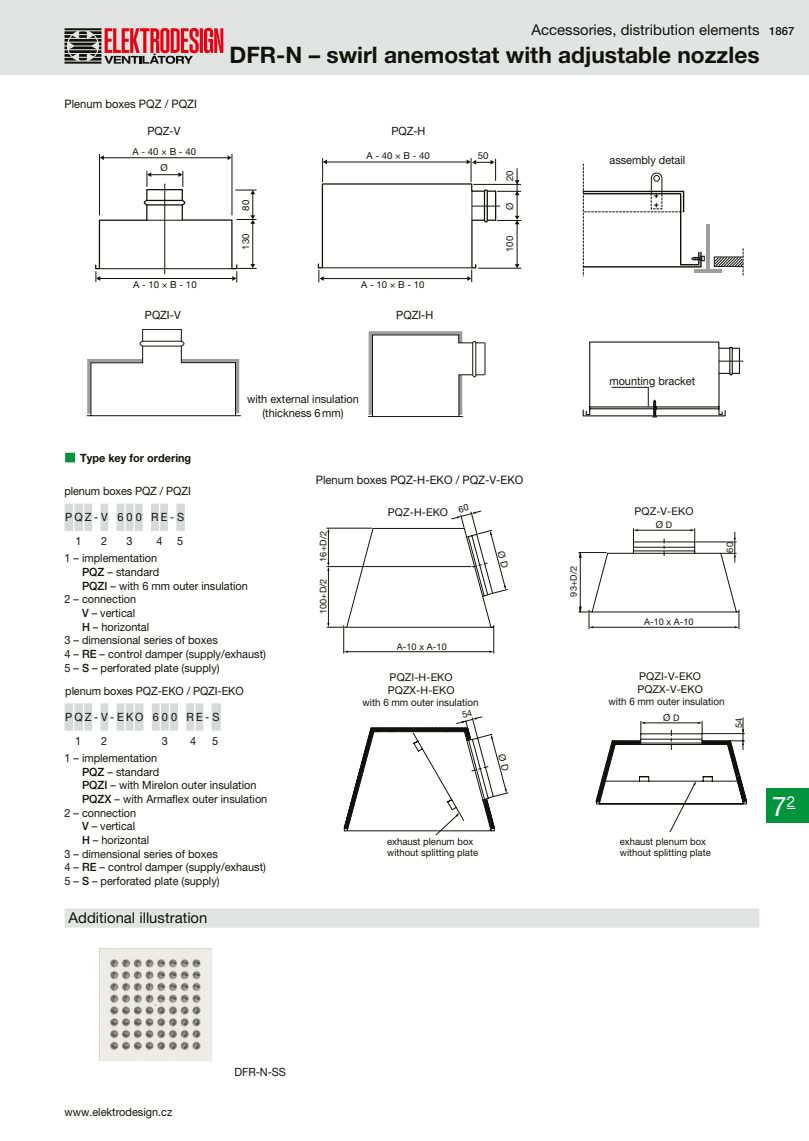
<style>
.page{position:relative;width:809px;height:1141px;background:#fff}
.page>*{position:absolute;margin:0;border:0;box-sizing:border-box;transform-origin:0 0}
.t1{font:27.12px "Helvetica Neue LT Pro";color:#fff}
.t2{font:700 22.75px "Helvetica Neue LT Pro";color:#12120d}
.t3{font:14.88px "Helvetica Neue LT Pro";color:#12120d}
.t4{font:11.72px "Helvetica Neue LT Pro";color:#12120d;scale:.96 1}
.t5{font:11.38px/13.7px "Helvetica Neue LT Pro";color:#12120d;text-align:center;scale:.96 1}
.t6{font:700 11.38px "Helvetica Neue LT Pro";color:#12120d;scale:.96 1}
.t7{font:11.38px/23.6px "Helvetica Neue LT Pro";letter-spacing:.2em;color:#12120d;scale:.96 1}
.t8{font:500 11.38px "Helvetica Neue LT Pro";color:#12120d}
.t9{font:10.67px/12.8px "Helvetica Neue LT Pro";letter-spacing:.01em;color:#12120d}
.t10{font:10.15px "Helvetica Neue LT Pro";color:#12120d;scale:.96 1}
.t11{font:9.97px/10.8px "Helvetica Neue LT Pro";color:#12120d;scale:.96 1}
.t12{font:9.62px "Helvetica Neue LT Pro";color:#12120d}
.t13{font:9.1px "Helvetica Neue LT Pro";letter-spacing:.01em;color:#12120d}
.s1{font-weight:500}
.s2{font-size:8.92px}
</style>
<div class="page">
<div style="left:0;top:0;width:809px;height:74px;background:#e2e3e3"></div>
<svg style="left:64px;top:28px;width:159px;height:36px"></svg>
<div style="left:766px;top:789px;width:43px;height:34px;background:#00943d"></div>
<hr style="left:103px;top:157px;width:126px;height:1px;background:#12120d">
<svg style="left:100px;top:155px;width:4px;height:5px"></svg>
<svg style="left:227px;top:155px;width:5px;height:5px"></svg>
<hr style="left:99px;top:154px;width:1px;height:61px;background:#12120d">
<hr style="left:232px;top:154px;width:1px;height:61px;background:#12120d">
<svg style="left:95px;top:171px;width:162px;height:111px"></svg>
<svg style="left:318px;top:158px;width:203px;height:124px"></svg>
<svg style="left:87px;top:329px;width:154px;height:87px"></svg>
<hr style="left:143px;top:341px;width:38px;height:1px;background:#12120d">
<hr style="left:143px;top:346px;width:38px;height:1px;background:#12120d">
<div style="left:368px;top:331px;width:94px;height:86px;border:4px solid #9d9e9e"></div>
<svg style="left:368px;top:334px;width:117px;height:83px"></svg>
<svg style="left:582px;top:164px;width:161px;height:112px"></svg>
<svg style="left:582px;top:341px;width:161px;height:77px"></svg>
<img style="left:98px;top:948px;width:114px;height:114px">
<svg style="left:578px;top:528px;width:161px;height:101px"></svg>
<svg style="left:595px;top:718px;width:151px;height:114px"></svg>
<hr style="left:701px;top:733px;width:43px;height:1px;background:#12120d">
<div style="left:65px;top:908px;width:694px;height:20px;background:#e2e3e3"></div>
<div style="left:65px;top:453px;width:10px;height:9px;background:#00943d"></div>
<svg style="left:64px;top:504px;width:121px;height:27px"></svg>
<svg style="left:64px;top:703px;width:157px;height:28px"></svg>
<svg style="left:327px;top:510px;width:181px;height:143px"></svg>
<svg style="left:344px;top:716px;width:165px;height:119px"></svg>
<p class="t4" style="left:64px;top:96px;width:139px">Plenum boxes PQZ / PQZI</p>
<p class="t5" style="left:147px;top:124px;width:36px">PQZ-V</p>
<p class="t12" style="left:132px;top:145px;width:65px">A - 40 × B - 40</p>
<p class="t12" style="left:161px;top:162px;width:9px">Ø</p>
<p class="t12" style="left:133px;top:279px;width:65px">A - 10 × B - 10</p>
<p class="t5" style="left:145px;top:308px;width:39px">PQZI-V</p>
<h3 class="t3" style="left:531px;top:21px;width:229px">Accessories, distribution elements</h3>
<h2 class="t2" style="left:229px;top:41px;width:531px">DFR-N – swirl anemostat with adjustable nozzles</h2>
<p class="t8" style="left:769px;top:25px;width:27px">1867</p>
<p class="t12" style="left:240px;top:211px;width:12px;rotate:-90deg">80</p>
<p class="t12" style="left:240px;top:250px;width:18px;rotate:-90deg">130</p>
<p class="t5" style="left:391px;top:124px;width:37px">PQZ-H</p>
<p class="t12" style="left:366px;top:150px;width:65px">A - 40 × B - 40</p>
<p class="t12" style="left:361px;top:279px;width:65px">A - 10 × B - 10</p>
<p class="t5" style="left:396px;top:308px;width:40px">PQZI-H</p>
<p class="t12" style="left:478px;top:149px;width:12px">50</p>
<p class="t12" style="left:504px;top:181px;width:12px;rotate:-90deg">20</p>
<p class="t12" style="left:504px;top:210px;width:9px;rotate:-90deg">Ø</p>
<p class="t12" style="left:504px;top:252px;width:17px;rotate:-90deg">100</p>
<p class="t5" style="left:609px;top:153px;width:81px">assembly detail</p>
<p class="t6" style="left:80px;top:451px;width:117px">Type key for ordering</p>
<p class="t5" style="left:64px;top:484px;width:133px">plenum boxes PQZ / PQZI</p>
<p class="t5" style="left:247px;top:392px;width:118px">with external insulation (thickness 6mm)</p>
<p class="t4" style="left:316px;top:473px;width:218px">Plenum boxes PQZ-H-EKO / PQZ-V-EKO</p>
<p class="t5" style="left:609px;top:374px;width:91px">mounting bracket</p>
<p class="t5" style="left:76px;top:505px;width:114px;line-height:23.6px;text-align:left;text-indent:-10px">PQZ-V 600 RE-S<br>1</p>
<p class="t5" style="left:101px;top:534px;width:8px">2</p>
<p class="t5" style="left:127px;top:534px;width:8px">3</p>
<p class="t5" style="left:156px;top:534px;width:8px">4</p>
<p class="t5" style="left:177px;top:534px;width:8px">5</p>
<p class="t5" style="left:64px;top:551px;width:98px">1 – implementation</p>
<p class="t5" style="left:82px;top:565px;width:82px"><span class="s1">PQZ</span> – standard</p>
<p class="t5" style="left:82px;top:579px;width:174px"><span class="s1">PQZI</span> – with 6 mm outer insulation</p>
<p class="t5" style="left:64px;top:592px;width:76px">2 – connection</p>
<p class="t5" style="left:82px;top:606px;width:57px"><span class="s1">V</span> – vertical</p>
<p class="t5" style="left:82px;top:620px;width:71px"><span class="s1">H</span> – horizontal</p>
<p class="t5" style="left:64px;top:633px;width:161px">3 – dimensional series of boxes</p>
<p class="t5" style="left:64px;top:647px;width:211px">4 – <span class="s1">RE</span> – control damper (supply/exhaust)</p>
<p class="t5" style="left:64px;top:661px;width:163px">5 – <span class="s1">S</span> – perforated plate (supply)</p>
<p class="t7" style="left:75px;top:705px;width:152px;text-indent:-10px">PQZ-V-EKO 600 RE-S<br>1</p>
<p class="t5" style="left:65px;top:684px;width:187px">plenum boxes PQZ-EKO / PQZI-EKO</p>
<p class="t5" style="left:101px;top:734px;width:8px">2</p>
<p class="t5" style="left:162px;top:734px;width:8px">3</p>
<p class="t5" style="left:190px;top:734px;width:8px">4</p>
<p class="t5" style="left:212px;top:734px;width:8px">5</p>
<p class="t5" style="left:64px;top:751px;width:98px">1 – implementation</p>
<p class="t5" style="left:82px;top:765px;width:82px"><span class="s1">PQZ</span> – standard</p>
<p class="t5" style="left:82px;top:778px;width:183px"><span class="s1">PQZI</span> – with Mirelon outer insulation</p>
<p class="t5" style="left:82px;top:792px;width:194px"><span class="s1">PQZX</span> – with Armaflex outer insulation</p>
<p class="t5" style="left:64px;top:806px;width:76px">2 – connection</p>
<p class="t5" style="left:82px;top:819px;width:57px"><span class="s1">V</span> – vertical</p>
<p class="t5" style="left:82px;top:833px;width:71px"><span class="s1">H</span> – horizontal</p>
<p class="t5" style="left:64px;top:847px;width:161px">3 – dimensional series of boxes</p>
<p class="t5" style="left:64px;top:860px;width:211px">4 – <span class="s1">RE</span> – control damper (supply/exhaust)</p>
<p class="t5" style="left:64px;top:874px;width:163px">5 – <span class="s1">S</span> – perforated plate (supply)</p>
<h3 class="t3" style="left:69px;top:909px;width:140px">Additional illustration</h3>
<p class="t13" style="left:323px;top:561px;width:32px;rotate:-90deg">16+D/2</p>
<p class="t13" style="left:323px;top:613px;width:37px;rotate:-90deg">100+D/2</p>
<p class="t13" style="left:318px;top:562px;width:32px;rotate:-90deg">16+D/2</p>
<p class="t13" style="left:318px;top:614px;width:37px;rotate:-90deg">100+D/2</p>
<p class="t9" style="left:393px;top:505px;width:62px">PQZ-H-EKO</p>
<p class="t9" style="left:634px;top:505px;width:60px">PQZ-V-EKO</p>
<p class="t9" style="left:388px;top:506px;width:62px">PQZ-H-EKO</p>
<p class="t9" style="left:629px;top:506px;width:60px">PQZ-V-EKO</p>
<p class="t13" style="left:402px;top:640px;width:51px">A-10 x A-10</p>
<p class="t13" style="left:397px;top:641px;width:51px">A-10 x A-10</p>
<p class="t13" style="left:568px;top:597px;width:32px;rotate:-90deg">93+D/2</p>
<p class="t13" style="left:563px;top:597px;width:32px;rotate:-90deg">93+D/2</p>
<p class="t12" style="left:655px;top:519px;width:18px">Ø <span class="s2">D</span></p>
<p class="t12" style="left:650px;top:520px;width:18px">Ø <span class="s2">D</span></p>
<p class="t13" style="left:644px;top:616px;width:51px">A-10 x A-10</p>
<p class="t13" style="left:639px;top:617px;width:51px">A-10 x A-10</p>
<p class="t13" style="left:724px;top:552px;width:12px;rotate:-90deg">60</p>
<p class="t13" style="left:719px;top:553px;width:12px;rotate:-90deg">60</p>
<p class="t9" style="left:393px;top:670px;width:68px">PQZI-H-EKO<br>PQZX-H-EKO</p>
<p class="t9" style="left:637px;top:670px;width:67px">PQZI-V-EKO<br>PQZX-V-EKO</p>
<p class="t12" style="left:663px;top:712px;width:18px">Ø <span class="s2">D</span></p>
<p class="t9" style="left:388px;top:671px;width:68px">PQZI-H-EKO<br>PQZX-H-EKO</p>
<p class="t9" style="left:632px;top:671px;width:67px">PQZI-V-EKO<br>PQZX-V-EKO</p>
<p class="t12" style="left:658px;top:712px;width:18px">Ø <span class="s2">D</span></p>
<p class="t13" style="left:627px;top:694px;width:87px">s vnější izolací 6 mm</p>
<p class="t13" style="left:622px;top:695px;width:87px">s vnější izolací 6 mm</p>
<p class="t13" style="left:382px;top:695px;width:87px">s vnější izolací 6 mm</p>
<p class="t13" style="left:377px;top:696px;width:87px">s vnější izolací 6 mm</p>
<p class="t10" style="left:362px;top:696px;width:122px">with 6 mm outer insulation</p>
<p class="t10" style="left:608px;top:696px;width:122px">with 6 mm outer insulation</p>
<p class="t13" style="left:733px;top:728px;width:12px;rotate:-90deg">54</p>
<p class="t13" style="left:728px;top:729px;width:12px;rotate:-90deg">54</p>
<p class="t11" style="left:387px;top:836px;width:96px">exhaust plenum box without splitting plate</p>
<p class="t11" style="left:619px;top:836px;width:96px">exhaust plenum box without splitting plate</p>
<h1 class="t1" style="left:771px;top:790px;width:25px">7<sup>2</sup></h1>
<p class="t5" style="left:64px;top:1105px;width:114px">www.elektrodesign.cz</p>
<p class="t5" style="left:235px;top:1065px;width:55px">DFR-N-SS</p>
</div>
